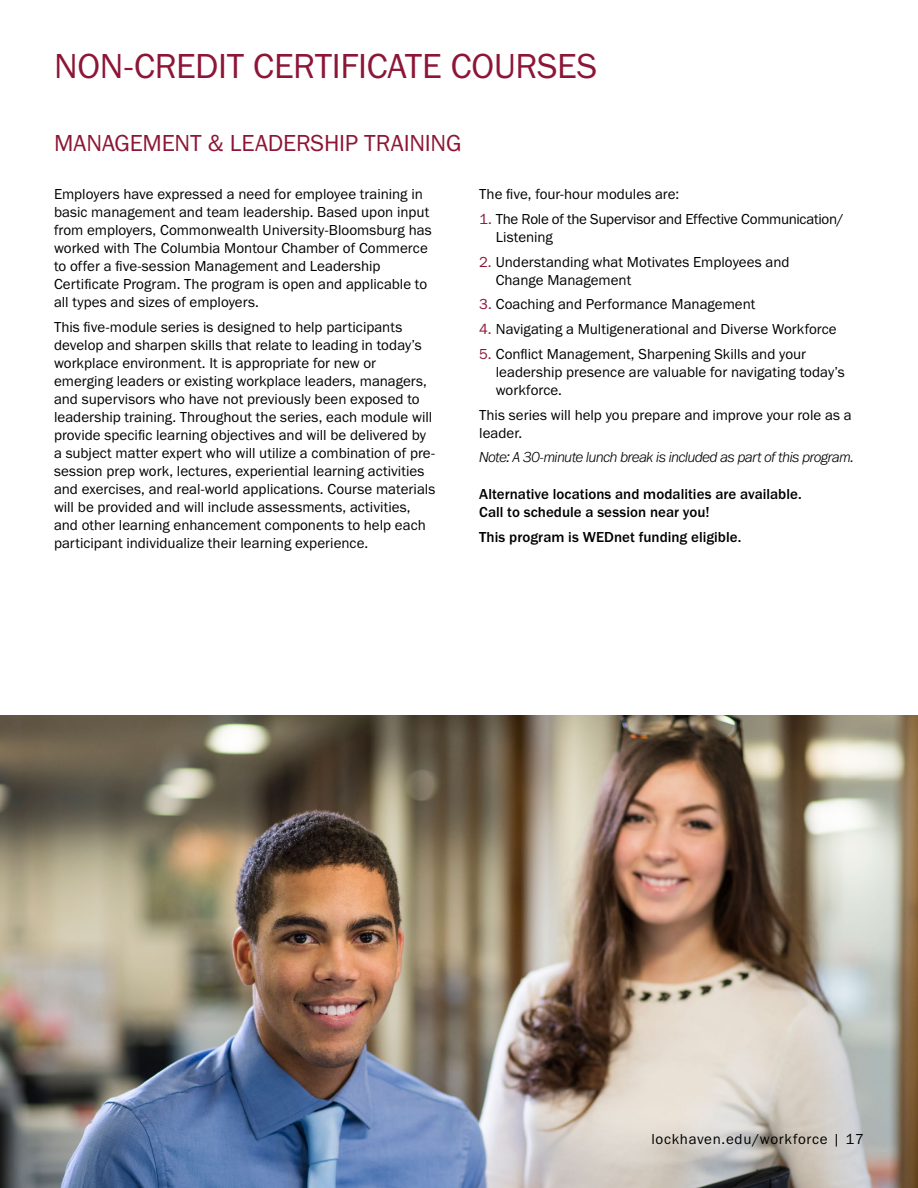
<style>
.page{position:relative;width:918px;height:1188px;background:#fff}
.page>*{position:absolute;margin:0;border:0;box-sizing:border-box;transform-origin:0 0}
.t1{font:36px "Franklin Gothic URW Boo";letter-spacing:-.01em;color:#8d1637}
.t2{font:24px "Franklin Gothic URW Boo";letter-spacing:-.01em;color:#8d1637}
.t3{font:15px/18px "Franklin Gothic URW Boo";color:#000}
.t4{font:500 15px/18px "Franklin Gothic URW";letter-spacing:.005em;color:#000}
.t5{font:15px/18px "Franklin Gothic URW Boo";letter-spacing:-.02em;color:#000}
.t6{font:italic 300 15px "Franklin Gothic URW";letter-spacing:-.035em;color:#000}
.t7{font:15px "Franklin Gothic URW Boo";letter-spacing:.05em;color:#000}
.s1{color:#8d1637}
</style>
<div class="page">
<img style="left:1px;top:716px;width:917px;height:472px">
<hr style="left:0;top:0;width:1px;height:1188px;background:#000">
<h1 class="t1" style="left:54px;top:44px;width:545px">NON-CREDIT CERTIFICATE COURSES</h1>
<h2 class="t2" style="left:54px;top:128px;width:409px">MANAGEMENT &amp; LEADERSHIP TRAINING</h2>
<p class="t3" style="left:54px;top:185px;width:379px">Employers have expressed a need for employee training in basic management and team leadership. Based upon input from employers, Commonwealth University-Bloomsburg has worked with The Columbia Montour Chamber of Commerce to offer a five-session Management and Leadership Certificate Program. The program is open and applicable to all types and sizes of employers.</p>
<p class="t3" style="left:54px;top:317px;width:383px">This five-module series is designed to help participants develop and sharpen skills that relate to leading in today’s workplace environment. It is appropriate for new or emerging leaders or existing workplace leaders, managers, and supervisors who have not previously been exposed to leadership training. Throughout the series, each module will provide specific learning objectives and will be delivered by a subject matter expert who will utilize a combination of pre&shy;session prep work, lectures, experiential learning activities and exercises, and real-world applications. Course materials will be provided and will include assessments, activities, and other learning enhancement components to help each participant individualize their learning experience.</p>
<p class="t3" style="left:479px;top:185px;width:202px">The five, four-hour modules are:</p>
<p class="t5" style="left:496px;top:209px;width:349px;text-indent:-16px"><span class="s1">1.</span> The Role of the Supervisor and Effective Communication/<br>Listening</p>
<p class="t3" style="left:496px;top:252px;width:295px;text-indent:-16px"><span class="s1">2.</span> Understanding what Motivates Employees and<br>Change Management</p>
<p class="t3" style="left:479px;top:295px;width:278px"><span class="s1">3.</span> Coaching and Performance Management</p>
<p class="t3" style="left:479px;top:320px;width:359px"><span class="s1">4.</span> Navigating a Multigenerational and Diverse Workforce</p>
<p class="t3" style="left:496px;top:344px;width:350px;text-indent:-16px"><span class="s1">5.</span> Conflict Management, Sharpening Skills and your leadership presence are valuable for navigating today’s workforce.</p>
<p class="t3" style="left:479px;top:405px;width:374px">This series will help you prepare and improve your role as a leader.</p>
<p class="t6" style="left:479px;top:448px;width:377px">Note: A 30-minute lunch break is included as part of this program.</p>
<p class="t4" style="left:479px;top:485px;width:324px">Alternative locations and modalities are available.<br>Call to schedule a session near you!</p>
<p class="t4" style="left:479px;top:528px;width:264px">This program is WEDnet funding eligible.</p>
<p class="t7" style="left:651px;top:1130px;width:214px">lockhaven.edu/workforce | 17</p>
</div>
